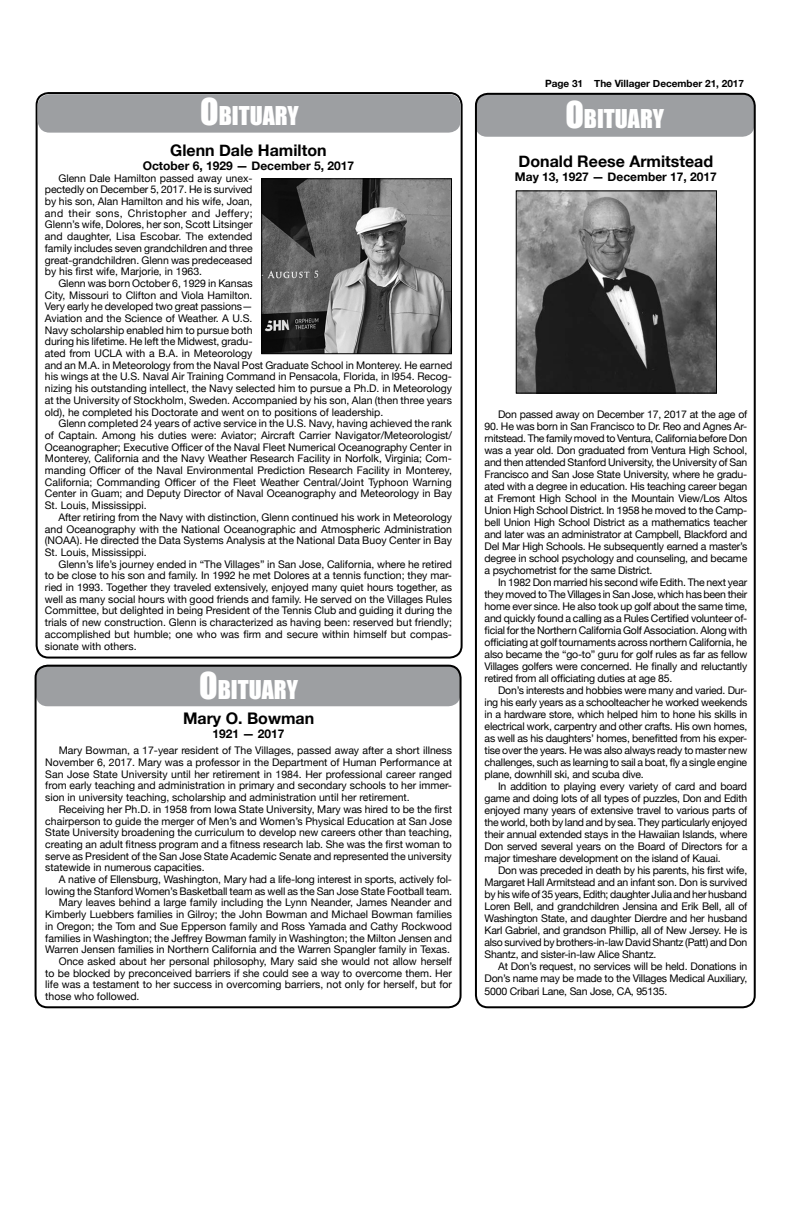
<style>
.page{position:relative;width:792px;height:1224px;background:#fff}
.page>*{position:absolute;margin:0;border:0;box-sizing:border-box;transform-origin:0 0}
.t1{font:23.8px "Impact";color:#fff}
.t2{font:700 16px "Helvetica Neue";color:#000}
.t3{font:700 12px "Helvetica Neue";color:#000}
.t4{font:10.5px/12px "Helvetica Neue";color:#000;text-align:justify}
.t5{font:10.5px "Helvetica Neue";letter-spacing:-.02em;color:#000}
.t6{font:700 10px "Helvetica Neue";color:#000}
.s1{font-size:34px}
</style>
<div class="page">
<div style="left:475px;top:94px;width:279px;height:43px;background:#9d9fa2;border-radius:12px"></div>
<div style="left:475px;top:93px;width:281px;height:915px;border:2px solid #000;border-radius:12px"></div>
<img style="left:518px;top:192px;width:197px;height:200px">
<div style="left:516px;top:190px;width:201px;height:204px;border:1px solid #000"></div>
<div style="left:36px;top:665px;width:424px;height:41px;background:#9d9fa2;border-radius:12px"></div>
<div style="left:35px;top:665px;width:427px;height:343px;border:2px solid #000;border-radius:12px"></div>
<div style="left:36px;top:92px;width:427px;height:567px;border:2px solid #000;border-radius:12px"></div>
<div style="left:38px;top:94px;width:423px;height:39px;background:#9d9fa2;border-radius:12px"></div>
<img style="left:263px;top:180px;width:187px;height:172px">
<div style="left:261px;top:178px;width:191px;height:176px;border:1px solid #000"></div>
<h1 class="t1" style="left:200px;top:101px;width:100px"><span class="s1">O</span>BITUARY</h1>
<h2 class="t2" style="left:170px;top:140px;width:158px">Glenn Dale Hamilton</h2>
<p class="t3" style="left:143px;top:158px;width:213px">October 6, 1929 — December 5, 2017</p>
<p class="t4" style="left:45px;top:172px;width:209px;line-height:11.7px;text-indent:14px">Glenn Dale Hamilton passed away unex&shy;pectedly on December 5, 2017. He is survived by his son, Alan Hamilton and his wife, Joan, and their sons, Christopher and Jeffery; Glenn’s wife, Dolores, her son, Scott Litsinger and daughter, Lisa Escobar. The extended family includes seven grandchildren and three great-grandchildren. Glenn was predeceased by his first wife, Marjorie, in 1963.</p>
<p class="t4" style="left:45px;top:277px;width:409px;line-height:11.7px;text-align:left;text-indent:14px">Glenn was born October 6, 1929 in Kansas<br>City, Missouri to Clifton and Viola Hamilton.<br>Very early he developed two great passions—<br>Aviation and the Science of Weather. A U.S.<br>Navy scholarship enabled him to pursue both<br>during his lifetime. He left the Midwest, gradu-<br>ated from UCLA with a B.A. in Meteorology<br>and an M.A. in Meteorology from the Naval Post Graduate School in Monterey. He earned his wings at the U.S. Naval Air Training Command in Pensacola, Florida, in l954. Recog&shy;nizing his outstanding intellect, the Navy selected him to pursue a Ph.D. in Meteorology at the University of Stockholm, Sweden. Accompanied by his son, Alan (then three years old), he completed his Doctorate and went on to positions of leadership.</p>
<p class="t4" style="left:45px;top:418px;width:409px;line-height:11.7px;text-indent:14px">Glenn completed 24 years of active service in the U.S. Navy, having achieved the rank of Captain. Among his duties were: Aviator; Aircraft Carrier Navigator/Meteorologist/ Oceanographer; Executive Officer of the Naval Fleet Numerical Oceanography Center in Monterey, California and the Navy Weather Research Facility in Norfolk, Virginia; Com&shy;manding Officer of the Naval Environmental Prediction Research Facility in Monterey, California; Commanding Officer of the Fleet Weather Central/Joint Typhoon Warning Center in Guam; and Deputy Director of Naval Oceanography and Meteorology in Bay St. Louis, Mississippi.</p>
<p class="t4" style="left:45px;top:511px;width:409px;line-height:11.7px;text-indent:14px">After retiring from the Navy with distinction, Glenn continued his work in Meteorology and Oceanography with the National Oceanographic and Atmospheric Administration (NOAA). He directed the Data Systems Analysis at the National Data Buoy Center in Bay St. Louis, Mississippi.</p>
<p class="t4" style="left:45px;top:558px;width:409px;text-indent:14px">Glenn’s life’s journey ended in “The Villages” in San Jose, California, where he retired to be close to his son and family. In 1992 he met Dolores at a tennis function; they mar&shy;ried in 1993. Together they traveled extensively, enjoyed many quiet hours together, as well as many social hours with good friends and family. He served on the Villages Rules Committee, but delighted in being President of the Tennis Club and guiding it during the trials of new construction. Glenn is characterized as having been: reserved but friendly; accomplished but humble; one who was firm and secure within himself but compas&shy;sionate with others.</p>
<h1 class="t1" style="left:199px;top:675px;width:100px"><span class="s1">O</span>BITUARY</h1>
<h2 class="t2" style="left:183px;top:709px;width:133px">Mary O. Bowman</h2>
<p class="t3" style="left:213px;top:727px;width:74px">1921 — 2017</p>
<p class="t4" style="left:45px;top:745px;width:408px;line-height:11.7px;text-indent:14px">Mary Bowman, a 17-year resident of The Villages, passed away after a short illness November 6, 2017. Mary was a professor in the Department of Human Performance at San Jose State University until her retirement in 1984. Her professional career ranged from early teaching and administration in primary and secondary schools to her immer&shy;sion in university teaching, scholarship and administration until her retirement.</p>
<p class="t4" style="left:45px;top:803px;width:408px;line-height:11.7px;text-indent:14px">Receiving her Ph.D. in 1958 from Iowa State University, Mary was hired to be the first chairperson to guide the merger of Men’s and Women’s Physical Education at San Jose State University broadening the curriculum to develop new careers other than teaching, creating an adult fitness program and a fitness research lab. She was the first woman to serve as President of the San Jose State Academic Senate and represented the university statewide in numerous capacities.</p>
<p class="t4" style="left:59px;top:873px;width:395px">A native of Ellensburg, Washington, Mary had a life-long interest in sports, actively fol-</p>
<p class="t4" style="left:45px;top:885px;width:408px">lowing the Stanford Women’s Basketball team as well as the San Jose State Football team.</p>
<p class="t4" style="left:59px;top:897px;width:395px">Mary leaves behind a large family including the Lynn Neander, James Neander and</p>
<p class="t4" style="left:45px;top:908px;width:408px">Kimberly Luebbers families in Gilroy; the John Bowman and Michael Bowman families</p>
<p class="t4" style="left:45px;top:920px;width:408px">in Oregon; the Tom and Sue Epperson family and Ross Yamada and Cathy Rockwood</p>
<p class="t4" style="left:45px;top:932px;width:408px">families in Washington; the Jeffrey Bowman family in Washington; the Milton Jensen and</p>
<p class="t4" style="left:45px;top:943px;width:406px">Warren Jensen families in Northern California and the Warren Spangler family in Texas.</p>
<p class="t4" style="left:59px;top:955px;width:395px">Once asked about her personal philosophy, Mary said she would not allow herself</p>
<p class="t4" style="left:45px;top:967px;width:408px">to be blocked by preconceived barriers if she could see a way to overcome them. Her</p>
<p class="t4" style="left:45px;top:978px;width:408px">life was a testament to her success in overcoming barriers, not only for herself, but for</p>
<p class="t4" style="left:45px;top:990px;width:96px">those who followed.</p>
<p class="t6" style="left:545px;top:77px;width:201px">Page 31 The Villager December 21, 2017</p>
<h1 class="t1" style="left:565px;top:104px;width:100px"><span class="s1">O</span>BITUARY</h1>
<h2 class="t2" style="left:519px;top:152px;width:196px">Donald Reese Armitstead</h2>
<p class="t3" style="left:515px;top:170px;width:204px">May 13, 1927 — December 17, 2017</p>
<p class="t5" style="left:498px;top:408px;width:251px">Don passed away on December 17, 2017 at the age of</p>
<p class="t4" style="left:485px;top:420px;width:264px">90. He was born in San Francisco to Dr. Reo and Agnes Ar&shy;rnitstead. The family moved to Ventura, California before Don was a year old. Don graduated from Ventura High School, and then attended Stanford University, the University of San Francisco and San Jose State University, where he gradu&shy;ated with a degree in education. His teaching career began at Fremont High School in the Mountain View/Los Altos Union High School District. In 1958 he moved to the Camp&shy;bell Union High School District as a mathematics teacher and later was an administrator at Campbell, Blackford and Del Mar High Schools. He subsequently earned a master’s degree in school psychology and counseling, and became a psychometrist for the same District.</p>
<p class="t4" style="left:485px;top:576px;width:264px;text-indent:14px">In 1982 Don married his second wife Edith. The next year they moved to The Villages in San Jose, which has been their home ever since. He also took up golf about the same time, and quickly found a calling as a Rules Certified volunteer of&shy;ficial for the Northern California Golf Association. Along with officiating at golf tournaments across northern California, he also became the “go-to” guru for golf rules as far as fellow Villages golfers were concerned. He finally and reluctantly retired from all officiating duties at age 85.</p>
<p class="t4" style="left:485px;top:684px;width:264px;text-indent:14px">Don’s interests and hobbies were many and varied. Dur&shy;ing his early years as a schoolteacher he worked weekends in a hardware store, which helped him to hone his skills in electrical work, carpentry and other crafts. His own homes, as well as his daughters’ homes, benefitted from his exper&shy;tise over the years. He was also always ready to master new challenges, such as learning to sail a boat, fly a single engine plane, downhill ski, and scuba dive.</p>
<p class="t4" style="left:485px;top:780px;width:264px;text-indent:14px">In addition to playing every variety of card and board game and doing lots of all types of puzzles, Don and Edith enjoyed many years of extensive travel to various parts of the world, both by land and by sea. They particularly enjoyed their annual extended stays in the Hawaiian Islands, where Don served several years on the Board of Directors for a major timeshare development on the island of Kauai.</p>
<p class="t4" style="left:485px;top:864px;width:264px;text-indent:14px">Don was preceded in death by his parents, his first wife, Margaret Hall Armitstead and an infant son. Don is survived by his wife of 35 years, Edith; daughter Julia and her husband Loren Bell, and grandchildren Jensina and Erik Bell, all of Washington State, and daughter Dierdre and her husband Karl Gabriel, and grandson Phillip, all of New Jersey. He is also survived by brothers-in-law David Shantz (Patt) and Don Shantz, and sister-in-law Alice Shantz.</p>
<p class="t4" style="left:485px;top:960px;width:264px;text-indent:14px">At Don’s request, no services will be held. Donations in Don’s name may be made to the Villages Medical Auxiliary, 5000 Cribari Lane, San Jose, CA, 95135.</p>
</div>
